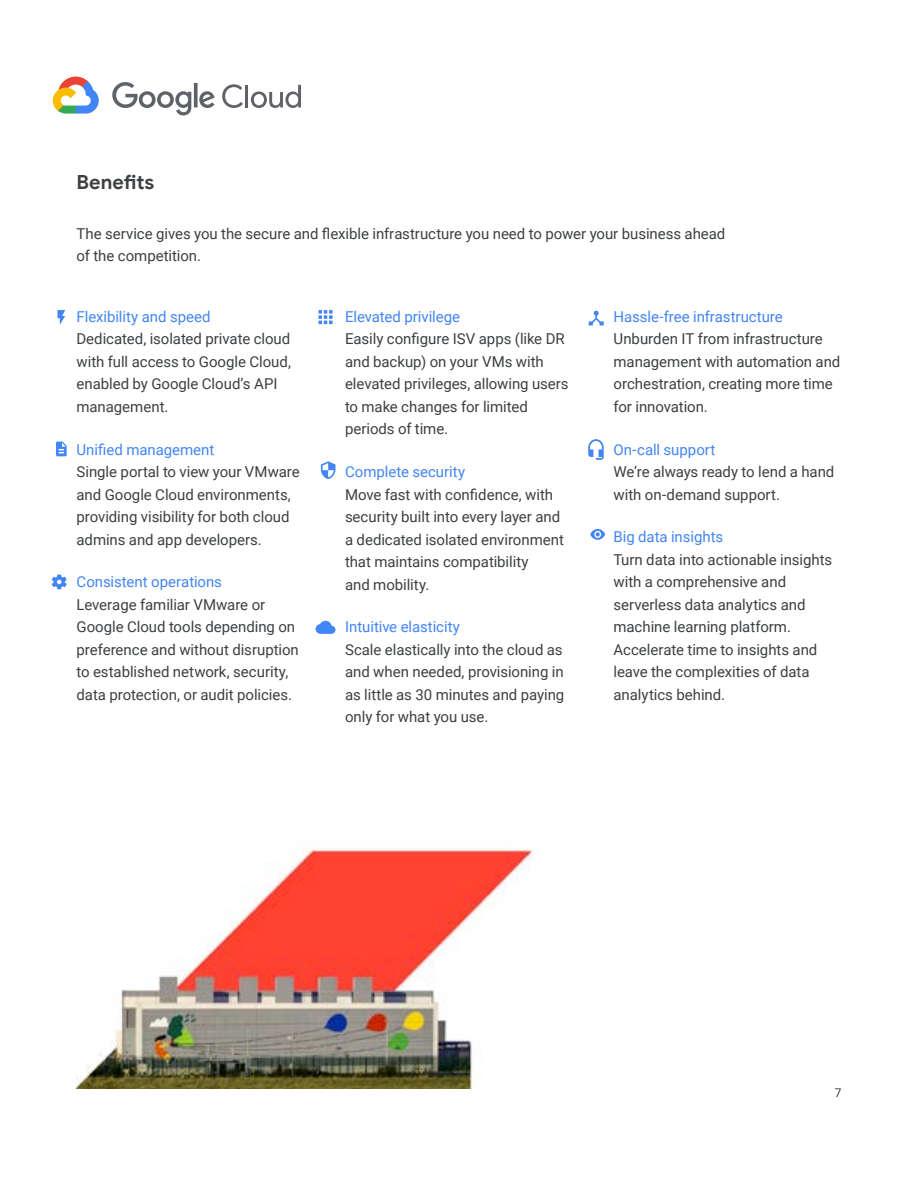
<style>
.page{position:relative;width:918px;height:1188px;background:#fff}
.page>*{position:absolute;margin:0;border:0;box-sizing:border-box;transform-origin:0 0}
.t1{font:700 19.5px "Google Sans";color:#3c4043}
.t2{font:15px/22.5px "Roboto";letter-spacing:-.005em;color:#3c4043}
.t3{font:15px "Roboto";letter-spacing:-.005em;color:#4285f4}
.t4{font:12px "Roboto";color:#3c4043}
</style>
<div class="page">
<svg style="left:53px;top:77px;width:46px;height:37px"></svg>
<svg style="left:112px;top:82px;width:103px;height:33px"></svg>
<svg style="left:222px;top:84px;width:21px;height:24px"></svg>
<hr style="left:246px;top:85px;width:2px;height:22px;background:#5f6368">
<svg style="left:251px;top:85px;width:50px;height:23px"></svg>
<svg style="left:57px;top:310px;width:8px;height:15px"></svg>
<svg style="left:56px;top:442px;width:11px;height:14px"></svg>
<svg style="left:321px;top:461px;width:15px;height:18px"></svg>
<svg style="left:316px;top:621px;width:20px;height:13px"></svg>
<svg style="left:589px;top:311px;width:15px;height:15px"></svg>
<svg style="left:590px;top:529px;width:15px;height:11px"></svg>
<svg style="left:588px;top:439px;width:16px;height:21px"></svg>
<svg style="left:52px;top:575px;width:15px;height:14px"></svg>
<svg style="left:319px;top:310px;width:14px;height:14px"></svg>
<img style="left:76px;top:848px;width:457px;height:241px">
<h1 class="t1" style="left:76px;top:171px;width:79px">Benefits</h1>
<p class="t2" style="left:76px;top:222px;width:650px">The service gives you the secure and flexible infrastructure you need to power your business ahead of the competition.</p>
<p class="t3" style="left:76px;top:306px;width:136px">Flexibility and speed</p>
<p class="t2" style="left:76px;top:327px;width:216px">Dedicated, isolated private cloud with full access to Google Cloud, enabled by Google Cloud’s API management.</p>
<p class="t3" style="left:76px;top:439px;width:140px">Unified management</p>
<p class="t2" style="left:77px;top:460px;width:225px">Single portal to view your VMware and Google Cloud environments, providing visibility for both cloud admins and app developers.</p>
<p class="t3" style="left:77px;top:571px;width:147px">Consistent operations</p>
<p class="t2" style="left:77px;top:593px;width:224px">Leverage familiar VMware or Google Cloud tools depending on preference and without disruption to established network, security, data protection, or audit policies.</p>
<p class="t3" style="left:345px;top:306px;width:117px">Elevated privilege</p>
<p class="t2" style="left:345px;top:327px;width:225px">Easily configure ISV apps (like DR and backup) on your VMs with elevated privileges, allowing users to make changes for limited periods of time.</p>
<p class="t3" style="left:345px;top:461px;width:122px">Complete security</p>
<p class="t2" style="left:345px;top:482px;width:221px">Move fast with confidence, with security built into every layer and a dedicated isolated environment that maintains compatibility<br>and mobility.</p>
<p class="t3" style="left:345px;top:616px;width:117px">Intuitive elasticity</p>
<p class="t2" style="left:345px;top:638px;width:221px;text-align:justify">Scale elastically into the cloud as and when needed, provisioning in as little as 30 minutes and paying only for what you use.</p>
<p class="t3" style="left:614px;top:306px;width:171px">Hassle-free infrastructure</p>
<p class="t2" style="left:614px;top:327px;width:228px">Unburden IT from infrastructure management with automation and orchestration, creating more time for innovation.</p>
<p class="t3" style="left:614px;top:439px;width:103px">On-call support</p>
<p class="t2" style="left:614px;top:460px;width:222px">We’re always ready to lend a hand with on-demand support.</p>
<p class="t3" style="left:614px;top:526px;width:111px">Big data insights</p>
<p class="t2" style="left:614px;top:548px;width:220px">Turn data into actionable insights with a comprehensive and serverless data analytics and machine learning platform.<br>Accelerate time to insights and leave the complexities of data analytics behind.</p>
<p class="t4" style="left:835px;top:1084px;width:8px">7</p>
</div>
